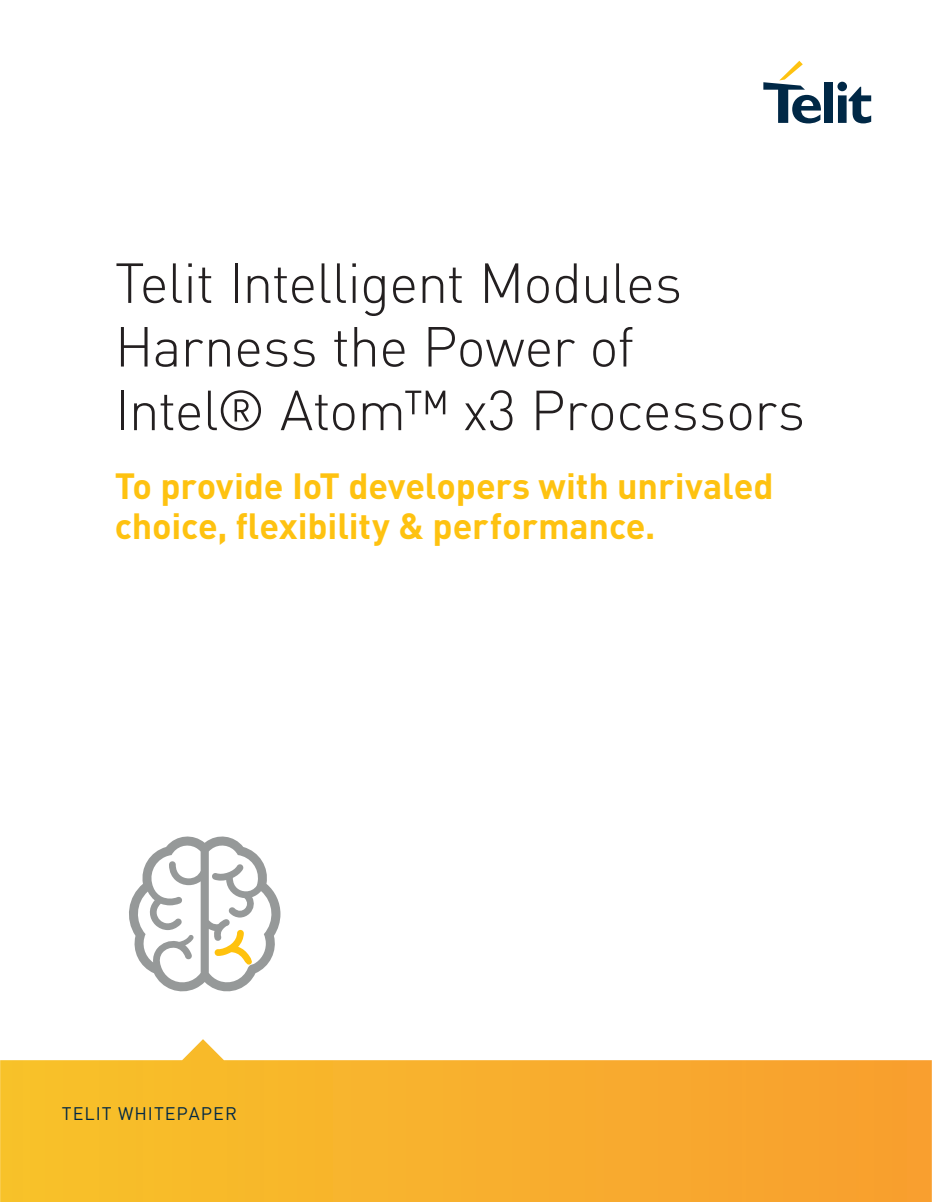
<style>
.page{position:relative;width:932px;height:1202px;background:#fff}
.page>*{position:absolute;margin:0;border:0;box-sizing:border-box;transform-origin:0 0}
.Cover_Title{font:300 55.5px "DIN";letter-spacing:-.015em;color:#231f20}
.Cover_Secondary_Titl{font:700 36px/40.2px "DIN";letter-spacing:-.005em;color:#fec210}
.Cover_Footer_All_Cap{font:18px "DIN";letter-spacing:.055em;color:#002846}
</style>
<div class="page">
<svg style="left:763px;top:61px;width:58px;height:62px"></svg>
<div style="left:824px;top:82px;width:8px;height:41px;background:#002846"></div>
<svg style="left:837px;top:82px;width:34px;height:41px"></svg>
<svg style="left:0;top:1039px;width:931px;height:163px;background:#f8ba47"></svg>
<svg style="left:129px;top:836px;width:151px;height:156px"></svg>
<p class="Cover_Title" style="left:115px;top:249px;width:569px">Telit Intelligent Modules</p>
<p class="Cover_Title" style="left:115px;top:312px;width:521px">Harness the Power of</p>
<p class="Cover_Title" style="left:115px;top:376px;width:691px">Intel® Atom™ x3 Processors</p>
<p class="Cover_Secondary_Titl" style="left:115px;top:464px;width:660px">To provide IoT developers with unrivaled choice, flexibility &amp; performance.</p>
<p class="Cover_Footer_All_Cap" style="left:62px;top:1102px;width:176px">TELIT WHITEPAPER</p>
</div>
